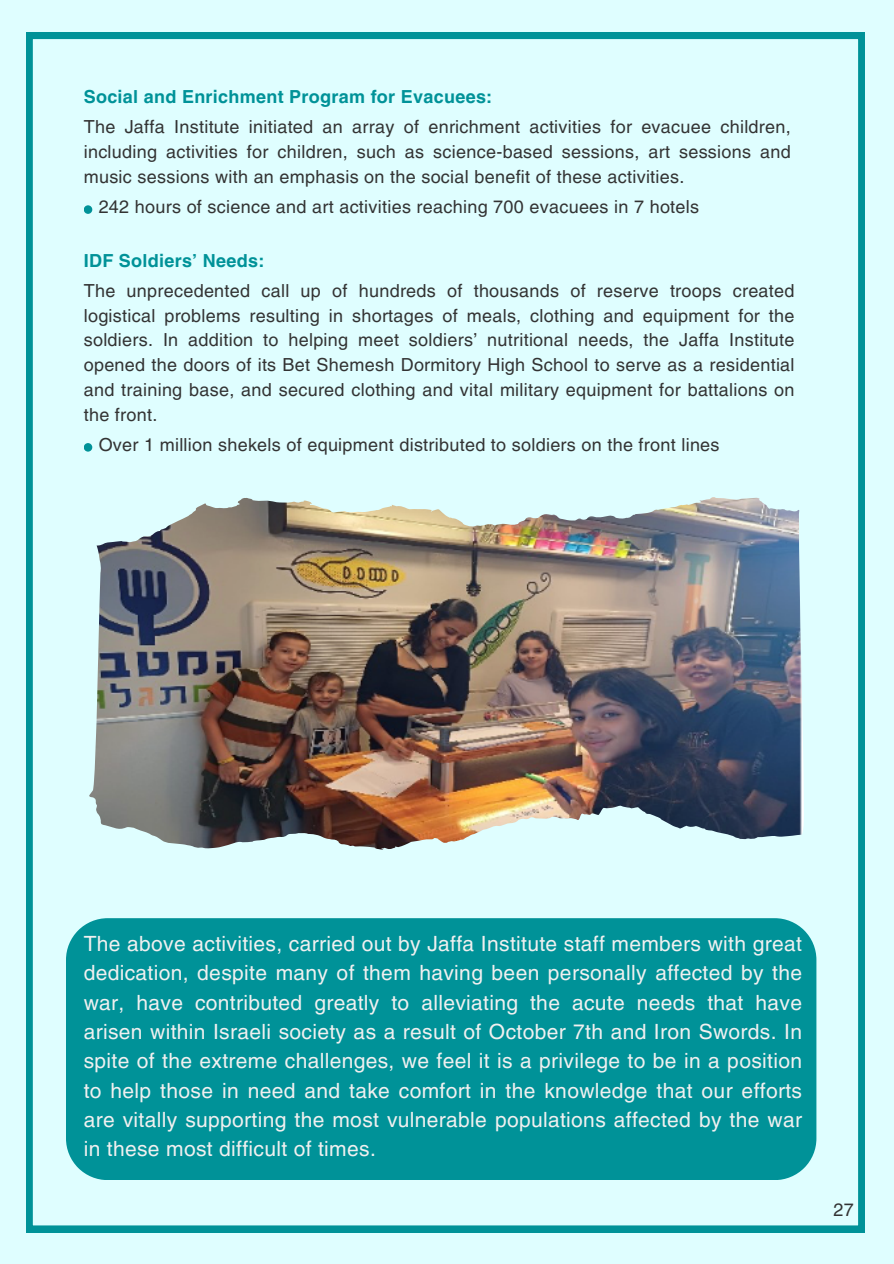
<style>
.page{position:relative;width:894px;height:1264px;background:#fff}
.page>*{position:absolute;margin:0;border:0;box-sizing:border-box;transform-origin:0 0}
.t1{font:21px/29.2px "Helvetica LT Pro";letter-spacing:.015em;color:#f0f0f0;text-align:justify}
.t2{font:18px/24.8px "Helvetica LT Pro";letter-spacing:.015em;color:#333;text-align:justify}
.t3{font:700 18px "Helvetica LT Pro";letter-spacing:.015em;color:#009298}
</style>
<div class="page">
<div style="left:0;top:0;width:893px;height:1263px;background:#dffeff"></div>
<img style="left:26px;top:32px;width:838px;height:1200px">
<h2 class="t3" style="left:84px;top:90px;width:410px">Social and Enrichment Program for Evacuees:</h2>
<p class="t2" style="left:84px;top:116px;width:708px">The Jaffa Institute initiated an array of enrichment activities for evacuee children, including activities for children, such as science-based sessions, art sessions and music sessions with an emphasis on the social benefit of these activities.</p>
<p class="t2" style="left:99px;top:196px;width:602px">242 hours of science and art activities reaching 700 evacuees in 7 hotels</p>
<p class="t3" style="left:84px;top:254px;width:182px">IDF Soldiers’ Needs:</p>
<h2 class="t2" style="left:84px;top:280px;width:712px">The unprecedented call up of hundreds of thousands of reserve troops created logistical problems resulting in shortages of meals, clothing and equipment for the soldiers. In addition to helping meet soldiers’ nutritional needs, the Jaffa Institute opened the doors of its Bet Shemesh Dormitory High School to serve as a residential and training base, and secured clothing and vital military equipment for battalions on the front.</h2>
<h1 class="t2" style="left:99px;top:434px;width:622px">Over 1 million shekels of equipment distributed to soldiers on the front lines</h1>
<p class="t1" style="left:84px;top:931px;width:719px">The above activities, carried out by Jaffa Institute staff members with great dedication, despite many of them having been personally affected by the war, have contributed greatly to alleviating the acute needs that have arisen within Israeli society as a result of October 7th and Iron Swords. In spite of the extreme challenges, we feel it is a privilege to be in a position to help those in need and take comfort in the knowledge that our efforts are vitally supporting the most vulnerable populations affected by the war in these most difficult of times.</p>
<p class="t2" style="left:833px;top:1199px;width:22px">27</p>
</div>
